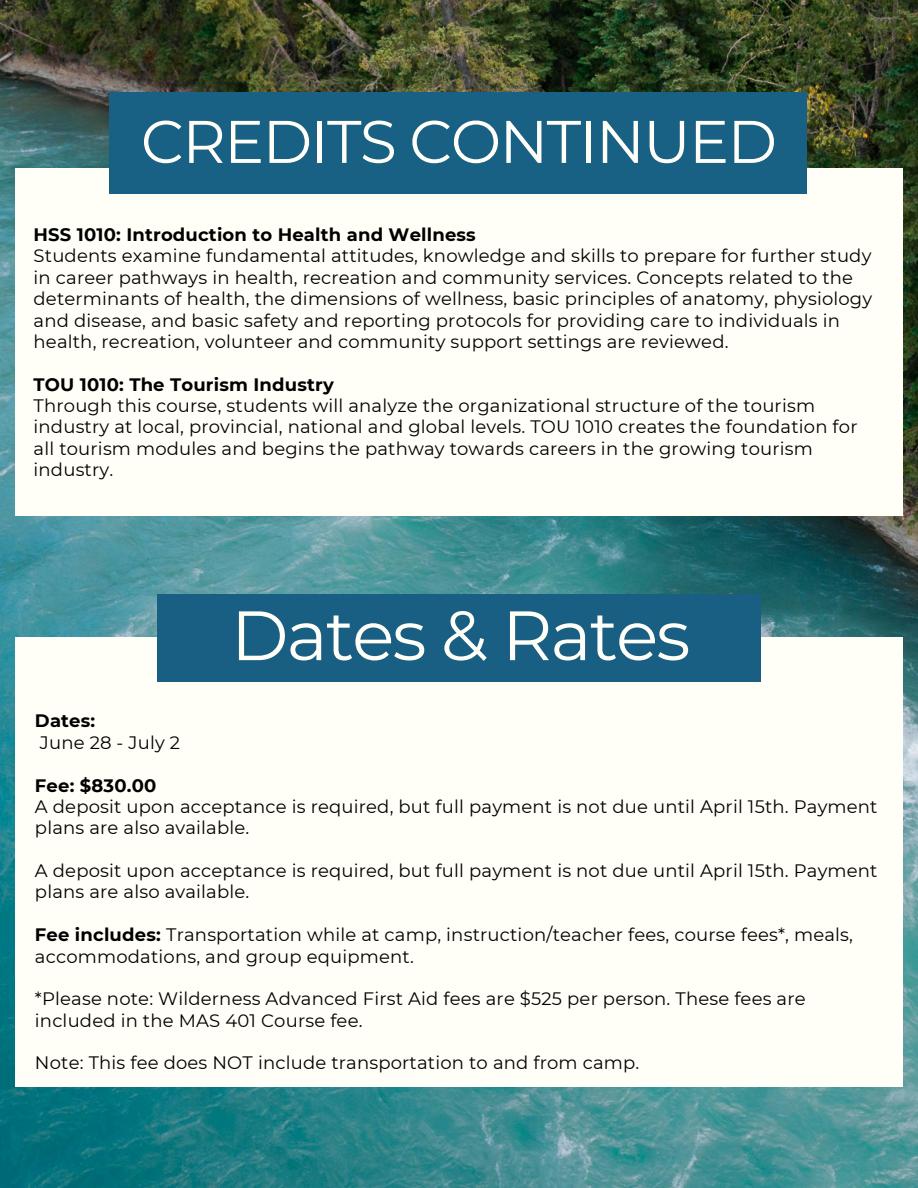
<style>
.page{position:relative;width:918px;height:1188px;background:#fff}
.page>*{position:absolute;margin:0;border:0;box-sizing:border-box;transform-origin:0 0}
.t1{font:69.6px "Montserrat";letter-spacing:-.025em;color:#fffff7}
.t2{font:60px "Montserrat";letter-spacing:-.025em;color:#fffff7}
.t3{font:18px/21.3px "Montserrat";letter-spacing:.01em;color:#000}
.t4{font:700 18px "Montserrat";letter-spacing:.01em;color:#000}
.s1{font-weight:700}
</style>
<div class="page">
<img style="left:0;top:0;width:918px;height:1188px">
<div style="left:15px;top:168px;width:888px;height:347px;background:#fffff7"></div>
<div style="left:109px;top:92px;width:698px;height:101px;background:#186084"></div>
<div style="left:15px;top:638px;width:888px;height:449px;background:#fffff7"></div>
<div style="left:157px;top:594px;width:604px;height:87px;background:#185f83"></div>
<p class="t2" style="left:141px;top:105px;width:638px">CREDITS CONTINUED</p>
<p class="t4" style="left:34px;top:224px;width:444px">HSS 1010: Introduction to Health and Wellness</p>
<h2 class="t3" style="left:34px;top:245px;width:840px">Students examine fundamental attitudes, knowledge and skills to prepare for further study in career pathways in health, recreation and community services. Concepts related to the determinants of health, the dimensions of wellness, basic principles of anatomy, physiology and disease, and basic safety and reporting protocols for providing care to individuals in health, recreation, volunteer and community support settings are reviewed.</h2>
<p class="t4" style="left:34px;top:373px;width:302px">TOU 1010: The Tourism Industry</p>
<p class="t3" style="left:34px;top:395px;width:825px">Through this course, students will analyze the organizational structure of the tourism industry at local, provincial, national and global levels. TOU 1010 creates the foundation for all tourism modules and begins the pathway towards careers in the growing tourism industry.</p>
<p class="t1" style="left:231px;top:593px;width:461px">Dates &amp; Rates</p>
<h1 class="t4" style="left:35px;top:710px;width:62px">Dates:</h1>
<p class="t3" style="left:40px;top:732px;width:142px">June 28 - July 2</p>
<p class="t4" style="left:35px;top:774px;width:123px">Fee: $830.00</p>
<p class="t3" style="left:35px;top:796px;width:844px">A deposit upon acceptance is required, but full payment is not due until April 15th. Payment plans are also available.</p>
<p class="t3" style="left:35px;top:860px;width:844px">A deposit upon acceptance is required, but full payment is not due until April 15th. Payment plans are also available.</p>
<p class="t3" style="left:35px;top:924px;width:820px"><span class="s1">Fee includes:</span> Transportation while at camp, instruction/teacher fees, course fees*, meals, accommodations, and group equipment.</p>
<p class="t3" style="left:35px;top:988px;width:772px">*Please note: Wilderness Advanced First Aid fees are $525 per person. These fees are included in the MAS 401 Course fee.</p>
<p class="t3" style="left:35px;top:1052px;width:606px">Note: This fee does NOT include transportation to and from camp.</p>
</div>
